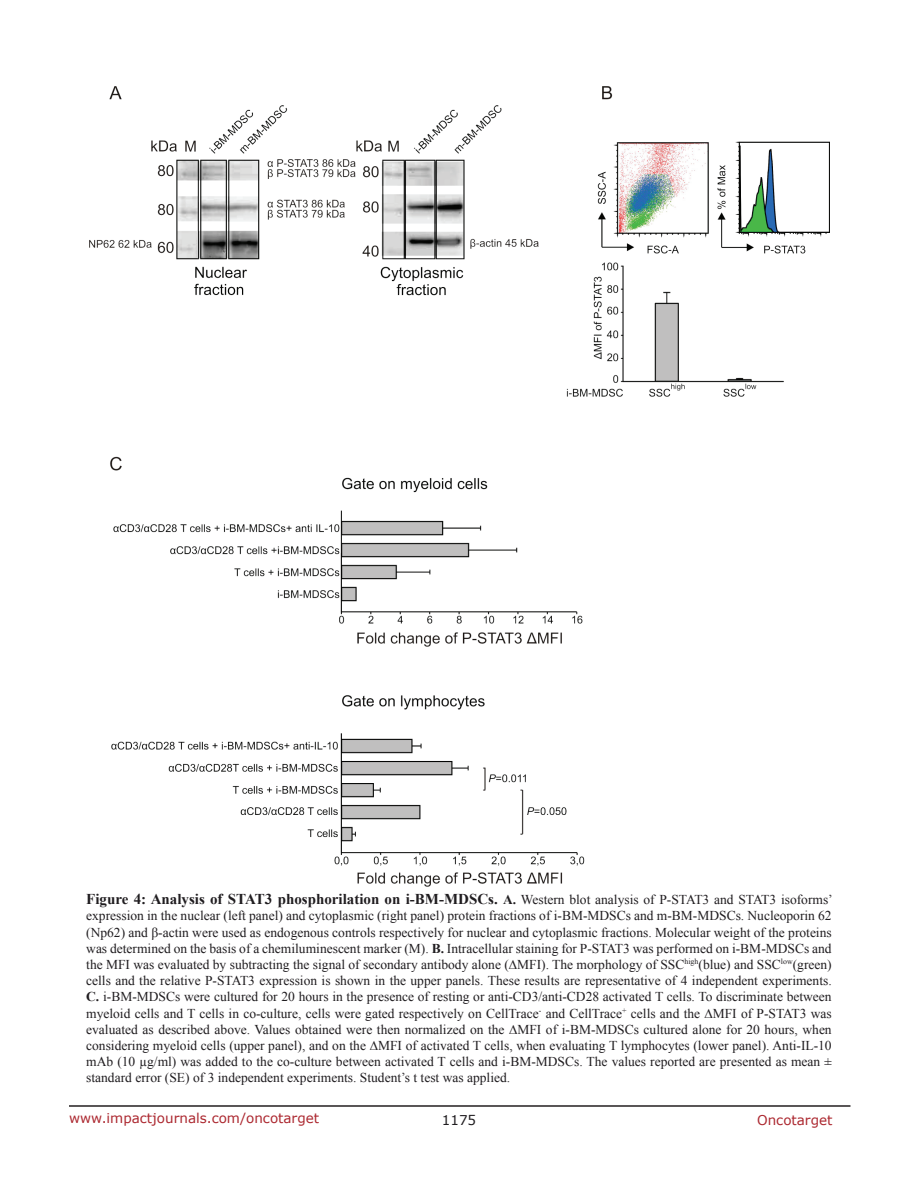
<style>
.page{position:relative;width:918px;height:1188px;background:#fff}
.page>*{position:absolute;margin:0;border:0;box-sizing:border-box;transform-origin:0 0}
.t1{font:700 15px "Times New Roman";color:#201d20}
.t2{font:13.5px/16.2px "Times New Roman";color:#201d20;text-align:justify}
.t3{font:13.5px "Verdana";color:#ac2830}
.t4{font:13.5px "Verdana";color:#201d20}
.s1{font-size:13.5px}
.s2{font-weight:400;font-size:13.5px}
.s3{font-weight:700}
</style>
<div class="page">
<hr style="left:69px;top:1105px;width:781px;height:2px;background:#231f20">
<img style="left:90px;top:86px;width:740px;height:800px">
<p class="t1" style="left:86px;top:889px;width:748px">Figure 4: Analysis of STAT3 phosphorilation on i-BM-MDSC s. <span class="s1">A.</span> <span class="s2">Western blot analysis of P-STAT3 and STAT3 isoforms’</span></p>
<p class="t2" style="left:86px;top:908px;width:747px">expression in the nuclear (left panel) and cytoplasmic (right panel) protein fractions of i-BM-MDSCs and m-BM-MDSCs. Nucleoporin 62 (Np62) and β-actin were used as endogenous controls respectively for nuclear and cytoplasmic fractions. Molecular weight of the proteins was determined on the basis of a chemiluminescent marker (M). <span class="s3">B.</span> Intracellular staining for P-STAT3 was performed on i-BM-MDSCs and the MFI was evaluated by subtracting the signal of secondary antibody alone (∆MFI). The morphology of SSC<sup>high</sup>(blue) and SSC<sup>low</sup>(green) cells and the relative P-STAT3 expression is shown in the upper panels. These results are representative of 4 independent experiments.<br><span class="s3">C.</span> i-BM-MDSCs were cultured for 20 hours in the presence of resting or anti-CD3/anti-CD28 activated T cells. To discriminate between myeloid cells and T cells in co-culture, cells were gated respectively on CellTrace<sup>-</sup> and CellTrace<sup>+</sup> cells and the ∆MFI of P-STAT3 was evaluated as described above. Values obtained were then normalized on the ∆MFI of i-BM-MDSCs cultured alone for 20 hours, when considering myeloid cells (upper panel), and on the ∆MFI of activated T cells, when evaluating T lymphocytes (lower panel). Anti-IL-10 mAb (10 µg/ml) was added to the co-culture between activated T cells and i-BM-MDSCs. The values reported are presented as mean ± standard error (SE) of 3 independent experiments. Student’s t test was applied.</p>
<p class="t3" style="left:69px;top:1109px;width:252px">www.impactjournals.com/oncotarget</p>
<p class="t4" style="left:442px;top:1111px;width:36px">1175</p>
<p class="t3" style="left:757px;top:1111px;width:77px">Oncotarget</p>
</div>
